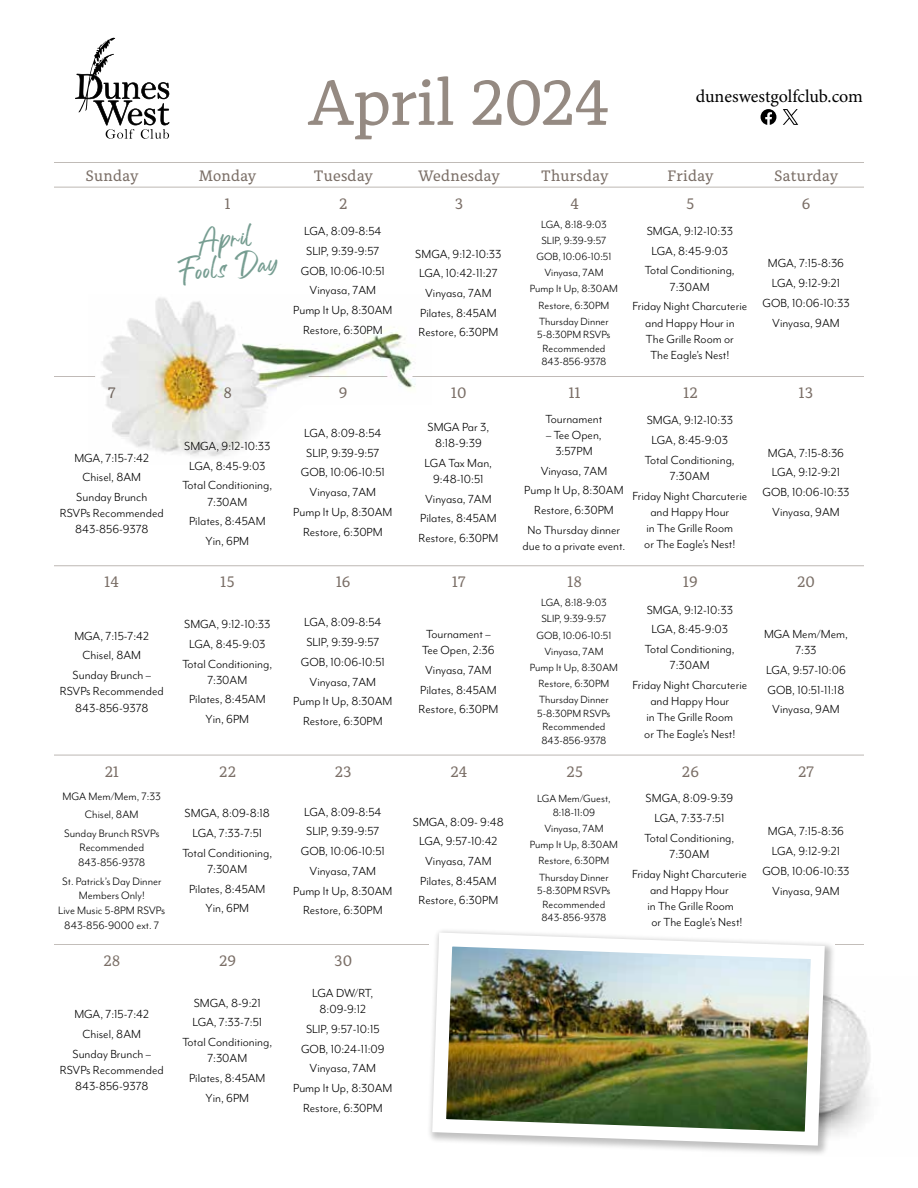
<style>
.page{position:relative;width:918px;height:1188px;background:#fff}
.page>*{position:absolute;margin:0;border:0;box-sizing:border-box;transform-origin:0 0}
.t1{font:63px "Alkes";letter-spacing:-.01em;color:#958a82}
.t2{font:18px "Minion Pro";letter-spacing:-.005em;color:#000}
.t3{font:18px/28.5px "Costa Rica";color:#769d91;text-align:center}
.t4{font:15px "Alkes";letter-spacing:.02em;color:#7a6e66}
.t5{font:13.5px/19.6px "Mr Eaves Mod OT";color:#000;text-align:center}
.t6{font:13.5px/16.2px "Mr Eaves Mod OT";letter-spacing:-.02em;color:#000;text-align:center}
.t7{font:12.3px/14.9px "Mr Eaves Mod OT";color:#000;text-align:center}
.t8{font:12px/16.2px "Mr Eaves Mod OT";color:#000;text-align:center}
</style>
<div class="page">
<hr style="left:54px;top:187px;width:810px;height:1px;background:#7a6e66">
<hr style="left:54px;top:755px;width:810px;height:1px;background:#7a6e66">
<hr style="left:54px;top:944px;width:810px;height:1px;background:#7a6e66">
<hr style="left:54px;top:162px;width:810px;height:1px;background:#7a6e66">
<svg style="left:75px;top:38px;width:94px;height:101px"></svg>
<hr style="left:54px;top:566px;width:810px;height:1px;background:#7a6e66">
<svg style="left:783px;top:109px;width:15px;height:16px"></svg>
<svg style="left:761px;top:109px;width:15px;height:16px"></svg>
<img style="left:836px;top:999px;width:34px;height:136px">
<hr style="left:54px;top:376px;width:41px;height:1px;background:#7a6e66">
<div style="left:426px;top:927px;width:410px;height:230px;background:#000;opacity:.25"></div>
<img style="left:425px;top:927px;width:407px;height:226px">
<img style="left:89px;top:297px;width:327px;height:160px">
<hr style="left:412px;top:376px;width:452px;height:1px;background:#7a6e66">
<hr style="left:309px;top:376px;width:78px;height:1px;background:#7a6e66">
<h1 class="t1" style="left:307px;top:61px;width:305px">April 2024</h1>
<h2 class="t2" style="left:696px;top:84px;width:169px">duneswestgolfclub.com</h2>
<p class="t4" style="left:85px;top:166px;width:55px">Sunday</p>
<p class="t4" style="left:199px;top:166px;width:59px">Monday</p>
<p class="t4" style="left:314px;top:166px;width:61px">Tuesday</p>
<p class="t4" style="left:418px;top:166px;width:83px">Wednesday</p>
<p class="t4" style="left:541px;top:166px;width:69px">Thursday</p>
<p class="t4" style="left:667px;top:166px;width:48px">Friday</p>
<p class="t4" style="left:774px;top:166px;width:66px">Saturday</p>
<p class="t4" style="left:225px;top:193px;width:7px">1</p>
<p class="t4" style="left:339px;top:193px;width:10px">2</p>
<p class="t4" style="left:455px;top:193px;width:10px">3</p>
<p class="t4" style="left:570px;top:193px;width:10px">4</p>
<p class="t4" style="left:686px;top:193px;width:10px">5</p>
<p class="t4" style="left:802px;top:193px;width:10px">6</p>
<h2 class="t3" style="left:175px;top:236px;width:103px;rotate:-6deg">April<br>Fools Day</h2>
<p class="t5" style="left:293px;top:221px;width:101px">LGA, 8:09-8:54<br>SLIP, 9:39-9:57<br>GOB, 10:06-10:51<br>Vinyasa, 7AM<br>Pump It Up, 8:30AM<br>Restore, 6:30PM</p>
<p class="t5" style="left:415px;top:244px;width:88px">SMGA, 9:12-10:33<br>LGA, 10:42-11:27<br>Vinyasa, 7AM<br>Pilates, 8:45AM<br>Restore, 6:30PM</p>
<p class="t8" style="left:530px;top:216px;width:90px">LGA, 8:18-9:03<br>SLIP, 9:39-9:57<br>GOB, 10:06-10:51<br>Vinyasa, 7AM<br>Pump It Up, 8:30AM<br>Restore, 6:30PM<br>Thursday Dinner</p>
<p class="t8" style="left:537px;top:328px;width:75px;line-height:13.5px">5-8:30PM RSVPs<br>Recommended<br>843-856-9378</p>
<p class="t5" style="left:645px;top:221px;width:91px">SMGA, 9:12-10:33<br>LGA, 8:45-9:03<br>Total Conditioning,</p>
<p class="t5" style="left:633px;top:277px;width:116px">7:30AM<br>Friday Night Charcuterie</p>
<p class="t5" style="left:645px;top:315px;width:91px;line-height:16.2px">and Happy Hour in<br>The Grille Room or<br>The Eagle’s Nest!</p>
<p class="t5" style="left:762px;top:254px;width:89px">MGA, 7:15-8:36<br>LGA, 9:12-9:21<br>GOB, 10:06-10:33<br>Vinyasa, 9AM</p>
<p class="t4" style="left:108px;top:383px;width:9px">7</p>
<p class="t4" style="left:223px;top:383px;width:10px">8</p>
<p class="t4" style="left:339px;top:383px;width:10px">9</p>
<p class="t4" style="left:451px;top:383px;width:17px">10</p>
<p class="t4" style="left:569px;top:383px;width:13px">11</p>
<p class="t4" style="left:683px;top:383px;width:16px">12</p>
<p class="t4" style="left:799px;top:383px;width:16px">13</p>
<p class="t5" style="left:74px;top:448px;width:76px">MGA, 7:15-7:42<br>Chisel, 8AM<br>Sunday Brunch</p>
<p class="t5" style="left:60px;top:505px;width:105px;line-height:16.2px">RSVPs Recommended<br>843-856-9378</p>
<p class="t5" style="left:182px;top:436px;width:91px">SMGA, 9:12-10:33<br>LGA, 8:45-9:03<br>Total Conditioning,</p>
<p class="t5" style="left:189px;top:492px;width:78px">7:30AM<br>Pilates, 8:45AM<br>Yin, 6PM</p>
<p class="t5" style="left:293px;top:423px;width:101px">LGA, 8:09-8:54<br>SLIP, 9:39-9:57<br>GOB, 10:06-10:51<br>Vinyasa, 7AM<br>Pump It Up, 8:30AM<br>Restore, 6:30PM</p>
<p class="t5" style="left:428px;top:419px;width:63px;line-height:16.2px">SMGA Par 3,<br>8:18-9:39</p>
<p class="t5" style="left:425px;top:455px;width:69px;line-height:16.2px">LGA Tax Man,<br>9:48-10:51</p>
<p class="t5" style="left:419px;top:489px;width:81px">Vinyasa, 7AM<br>Pilates, 8:45AM<br>Restore, 6:30PM</p>
<p class="t5" style="left:546px;top:409px;width:58px">Tournament</p>
<p class="t5" style="left:546px;top:427px;width:57px;line-height:16.2px">– Tee Open,<br>3:57PM</p>
<p class="t5" style="left:524px;top:461px;width:101px">Vinyasa, 7AM<br>Pump It Up, 8:30AM<br>Restore, 6:30PM<br>No Thursday dinner</p>
<p class="t5" style="left:522px;top:536px;width:104px">due to a private event.</p>
<p class="t5" style="left:645px;top:411px;width:91px">SMGA, 9:12-10:33<br>LGA, 8:45-9:03<br>Total Conditioning,</p>
<p class="t5" style="left:633px;top:466px;width:116px">7:30AM<br>Friday Night Charcuterie</p>
<p class="t5" style="left:644px;top:504px;width:93px;line-height:16.2px">and Happy Hour<br>in The Grille Room or The Eagle’s Nest!</p>
<p class="t5" style="left:762px;top:443px;width:89px">MGA, 7:15-8:36<br>LGA, 9:12-9:21<br>GOB, 10:06-10:33<br>Vinyasa, 9AM</p>
<p class="t4" style="left:105px;top:572px;width:16px">14</p>
<p class="t4" style="left:220px;top:572px;width:16px">15</p>
<p class="t4" style="left:336px;top:572px;width:16px">16</p>
<p class="t4" style="left:452px;top:572px;width:15px">17</p>
<p class="t4" style="left:567px;top:572px;width:16px">18</p>
<p class="t4" style="left:683px;top:572px;width:16px">19</p>
<p class="t4" style="left:797px;top:572px;width:19px">20</p>
<p class="t5" style="left:73px;top:626px;width:80px">MGA, 7:15-7:42<br>Chisel, 8AM<br>Sunday Brunch –</p>
<p class="t5" style="left:60px;top:683px;width:105px;line-height:16.2px">RSVPs Recommended<br>843-856-9378</p>
<p class="t5" style="left:182px;top:614px;width:91px">SMGA, 9:12-10:33<br>LGA, 8:45-9:03<br>Total Conditioning,</p>
<p class="t5" style="left:189px;top:670px;width:78px">7:30AM<br>Pilates, 8:45AM<br>Yin, 6PM</p>
<p class="t5" style="left:293px;top:613px;width:101px">LGA, 8:09-8:54<br>SLIP, 9:39-9:57<br>GOB, 10:06-10:51<br>Vinyasa, 7AM<br>Pump It Up, 8:30AM<br>Restore, 6:30PM</p>
<p class="t5" style="left:422px;top:626px;width:74px;line-height:16.2px;text-align:left">Tournament –<br>Tee Open, 2:36</p>
<p class="t5" style="left:419px;top:660px;width:81px">Vinyasa, 7AM<br>Pilates, 8:45AM<br>Restore, 6:30PM</p>
<p class="t8" style="left:530px;top:595px;width:90px">LGA, 8:18-9:03<br>SLIP, 9:39-9:57<br>GOB, 10:06-10:51<br>Vinyasa, 7AM<br>Pump It Up, 8:30AM<br>Restore, 6:30PM<br>Thursday Dinner</p>
<p class="t8" style="left:537px;top:707px;width:75px;line-height:13.5px">5-8:30PM RSVPs<br>Recommended<br>843-856-9378</p>
<p class="t5" style="left:645px;top:600px;width:91px">SMGA, 9:12-10:33<br>LGA, 8:45-9:03<br>Total Conditioning,</p>
<p class="t5" style="left:633px;top:656px;width:116px">7:30AM<br>Friday Night Charcuterie</p>
<p class="t5" style="left:644px;top:693px;width:93px;line-height:16.2px">and Happy Hour<br>in The Grille Room or The Eagle’s Nest!</p>
<p class="t5" style="left:764px;top:626px;width:85px;line-height:16.2px">MGA Mem/Mem,<br>7:33</p>
<p class="t5" style="left:766px;top:660px;width:81px">LGA, 9:57-10:06<br>GOB, 10:51-11:18<br>Vinyasa, 9AM</p>
<p class="t4" style="left:105px;top:761px;width:16px">21</p>
<p class="t4" style="left:219px;top:761px;width:18px">22</p>
<p class="t4" style="left:335px;top:761px;width:18px">23</p>
<p class="t4" style="left:450px;top:761px;width:19px">24</p>
<p class="t4" style="left:566px;top:761px;width:18px">25</p>
<p class="t4" style="left:682px;top:761px;width:19px">26</p>
<p class="t4" style="left:798px;top:761px;width:17px">27</p>
<p class="t7" style="left:63px;top:787px;width:100px;line-height:18.3px">MGA Mem/Mem, 7:33<br>Chisel, 8AM<br>Sunday Brunch RSVPs</p>
<p class="t7" style="left:78px;top:840px;width:69px;text-align:left">Recommended<br>843-856-9378</p>
<p class="t7" style="left:58px;top:874px;width:109px">St. Patrick’s Day Dinner<br>Members Only!<br>Live Music 5-8PM RSVPs<br>843-856-9000 ext. 7</p>
<p class="t5" style="left:182px;top:804px;width:91px">SMGA, 8:09-8:18<br>LGA, 7:33-7:51<br>Total Conditioning,</p>
<p class="t5" style="left:189px;top:859px;width:78px">7:30AM<br>Pilates, 8:45AM<br>Yin, 6PM</p>
<p class="t5" style="left:293px;top:802px;width:101px">LGA, 8:09-8:54<br>SLIP, 9:39-9:57<br>GOB, 10:06-10:51<br>Vinyasa, 7AM<br>Pump It Up, 8:30AM<br>Restore, 6:30PM</p>
<p class="t4" style="left:103px;top:951px;width:18px">28</p>
<p class="t4" style="left:219px;top:951px;width:19px">29</p>
<p class="t4" style="left:334px;top:951px;width:20px">30</p>
<p class="t5" style="left:73px;top:1005px;width:80px">MGA, 7:15-7:42<br>Chisel, 8AM<br>Sunday Brunch –</p>
<p class="t5" style="left:60px;top:1062px;width:105px;line-height:16.2px">RSVPs Recommended<br>843-856-9378</p>
<p class="t5" style="left:182px;top:993px;width:91px">SMGA, 8-9:21<br>LGA, 7:33-7:51<br>Total Conditioning,</p>
<p class="t5" style="left:189px;top:1049px;width:78px">7:30AM<br>Pilates, 8:45AM<br>Yin, 6PM</p>
<p class="t6" style="left:312px;top:985px;width:63px">LGA DW/RT,<br>8:09-9:12</p>
<p class="t5" style="left:293px;top:1019px;width:101px">SLIP, 9:57-10:15<br>GOB, 10:24-11:09<br>Vinyasa, 7AM<br>Pump It Up, 8:30AM<br>Restore, 6:30PM</p>
<p class="t5" style="left:413px;top:812px;width:92px">SMGA, 8:09- 9:48<br>LGA, 9:57-10:42<br>Vinyasa, 7AM<br>Pilates, 8:45AM<br>Restore, 6:30PM</p>
<p class="t8" style="left:537px;top:792px;width:75px;line-height:13.5px">LGA Mem/Guest,<br>8:18-11:09</p>
<p class="t8" style="left:530px;top:821px;width:90px">Vinyasa, 7AM<br>Pump It Up, 8:30AM<br>Restore, 6:30PM<br>Thursday Dinner</p>
<p class="t8" style="left:537px;top:884px;width:75px;line-height:13.5px">5-8:30PM RSVPs<br>Recommended<br>843-856-9378</p>
<p class="t5" style="left:645px;top:789px;width:91px">SMGA, 8:09-9:39<br>LGA, 7:33-7:51<br>Total Conditioning,</p>
<p class="t5" style="left:632px;top:844px;width:116px">7:30AM<br>Friday Night Charcuterie</p>
<p class="t5" style="left:650px;top:880px;width:80px">and Happy Hour</p>
<p class="t5" style="left:647px;top:896px;width:88px">in The Grille Room</p>
<p class="t5" style="left:651px;top:913px;width:93px">or The Eagle’s Nest!</p>
<p class="t5" style="left:762px;top:822px;width:89px">MGA, 7:15-8:36<br>LGA, 9:12-9:21<br>GOB, 10:06-10:33<br>Vinyasa, 9AM</p>
</div>
